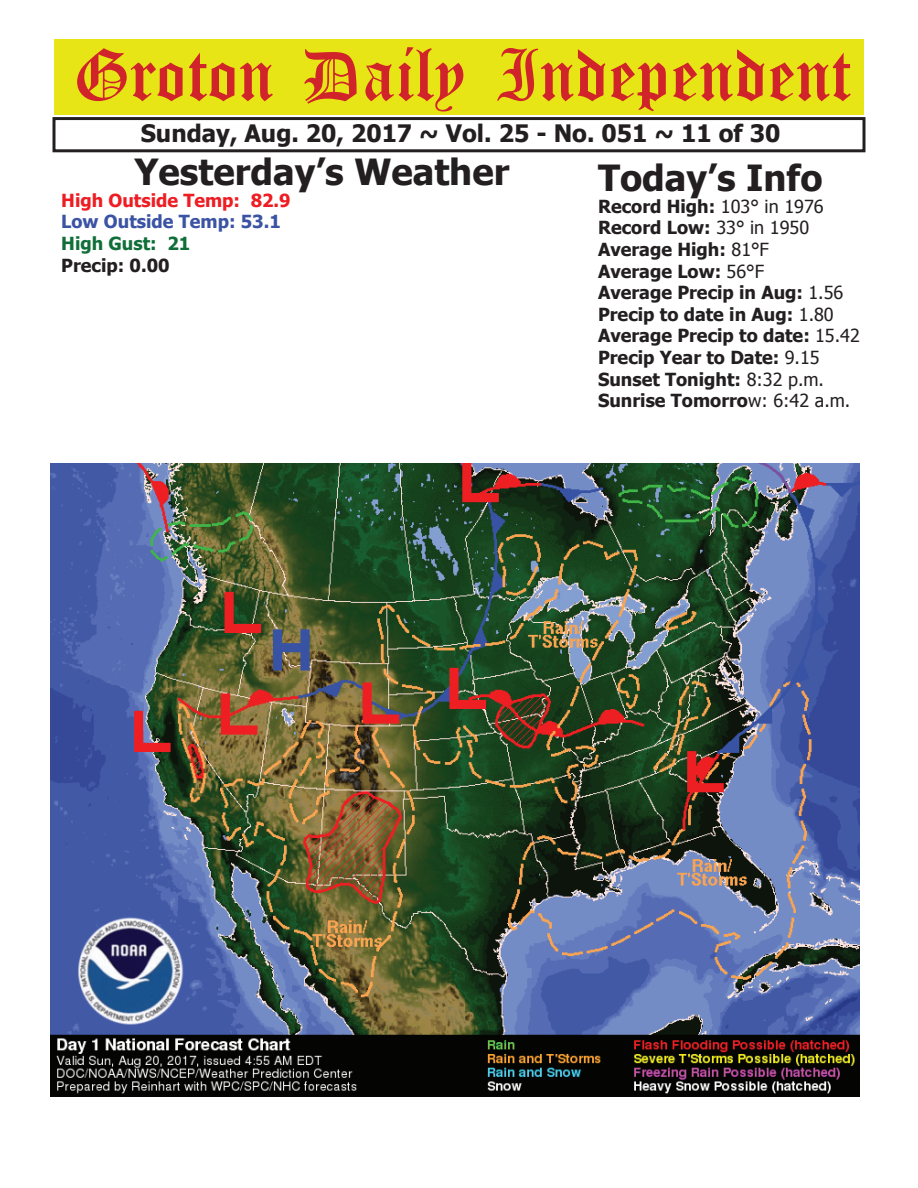
<style>
.page{position:relative;width:918px;height:1188px;background:#fff}
.page>*{position:absolute;margin:0;border:0;box-sizing:border-box;transform-origin:0 0}
.t1{font:54px "Old English Five";color:#d1232a}
.t2{font:700 36px "Tahoma";color:#231f20}
.t3{font:700 24px "Tahoma";color:#231f20}
.t4{font:700 18px/21.6px "Tahoma";color:#231f20}
.t5{font:700 18px "Tahoma";color:#ee1d23}
.t6{font:700 18px "Tahoma";color:#3a53a3}
.t7{font:700 18px "Tahoma";color:#106e38}
.s1{font-weight:400}
</style>
<div class="page">
<div style="left:52px;top:117px;width:814px;height:35px;border:3px solid #231f20"></div>
<div style="left:54px;top:40px;width:810px;height:75px;background:#e7e515"></div>
<img style="left:51px;top:464px;width:808px;height:632px">
<h1 class="t1" style="left:73px;top:50px;width:779px">Groton Daily Independent</h1>
<h3 class="t3" style="left:141px;top:116px;width:641px">Sunday, Aug. 20, 2017 ~ Vol. 25 - No. 051 ~ 11 of 30</h3>
<h2 class="t2" style="left:134px;top:147px;width:376px">Yesterday’s Weather</h2>
<p class="t5" style="left:61px;top:188px;width:231px">High Outside Temp: 82.9</p>
<p class="t6" style="left:61px;top:209px;width:221px">Low Outside Temp: 53.1</p>
<p class="t7" style="left:61px;top:231px;width:131px">High Gust: 21</p>
<p class="t4" style="left:61px;top:253px;width:110px">Precip: 0.00</p>
<h2 class="t2" style="left:598px;top:153px;width:226px">Today’s Info</h2>
<p class="t4" style="left:598px;top:194px;width:263px">Record High: <span class="s1">103° in 1976<br></span>Record Low: <span class="s1">33° in 1950<br></span>Average High: <span class="s1">81°F<br></span>Average Low: <span class="s1">56°F<br></span>Average Precip in Aug: <span class="s1">1.56<br></span>Precip to date in Aug: <span class="s1">1.80<br></span>Average Precip to date: <span class="s1">15.42<br></span>Precip Year to Date: <span class="s1">9.15<br></span>Sunset Tonight: <span class="s1">8:32 p.m.<br></span>Sunrise Tomorro<span class="s1">w: 6:42 a.m.</span></p>
</div>
